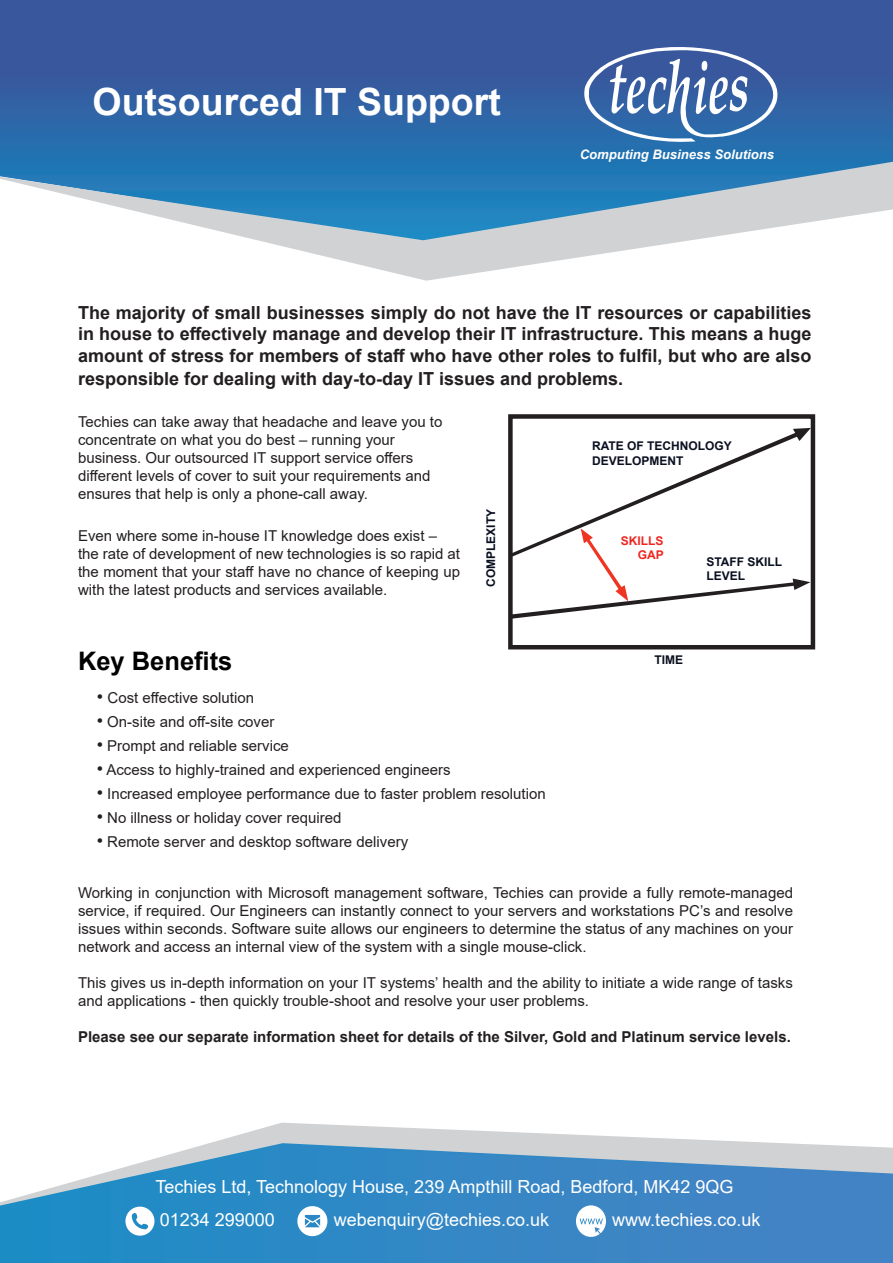
<style>
.page{position:relative;width:893px;height:1263px;background:#fff}
.page>*{position:absolute;margin:0;border:0;box-sizing:border-box;transform-origin:0 0}
.t1{font:700 37.5px "Arial";color:#fff}
.t2{font:700 25.5px "Arial";color:#000}
.t3{font:700 18px/21.6px "Arial";color:#231f20;text-align:justify}
.t4{font:18px "Arial";color:#fff}
.t5{font:15px/18px "Arial";color:#231f20;text-align:justify}
.t6{font:700 15px "Arial";color:#231f20}
.t7{font:italic 700 13.05px "Arial";color:#fff}
.t8{font:700 12px "Arial";color:#0a1020}
.t9{font:700 12px "Arial";color:#ee2823}
.s1{font-size:18px}
</style>
<div class="page">
<svg style="left:214px;top:1123px;width:535px;height:19px"></svg>
<svg style="left:0;top:0;width:893px;height:162px;background:#325fa2"></svg>
<svg style="left:0;top:162px;width:893px;height:119px"></svg>
<svg style="left:0;top:1142px;width:893px;height:121px;background:#5297ca"></svg>
<svg style="left:576px;top:1205px;width:30px;height:32px"></svg>
<svg style="left:580px;top:40px;width:200px;height:107px;background:#577cb3"></svg>
<svg style="left:125px;top:1206px;width:29px;height:30px"></svg>
<svg style="left:297px;top:1206px;width:30px;height:30px"></svg>
<div style="left:508px;top:414px;width:307px;height:235px;border:4px solid #231f20"></div>
<svg style="left:511px;top:428px;width:300px;height:191px"></svg>
<p class="t1" style="left:92px;top:75px;width:410px">Outsourced IT Support</p>
<p class="t7" style="left:580px;top:146px;width:196px">Computing Business Solutions</p>
<p class="t3" style="left:78px;top:302px;width:735px">The majority of small businesses simply do not have the IT resources or capabilities in house to effectively manage and develop their IT infrastructure. This means a huge amount of stress for members of staff who have other roles to fulfil, but who are also</p>
<p class="t3" style="left:78px;top:368px;width:547px">responsible for dealing with day-to-day IT issues and problems.</p>
<p class="t5" style="left:78px;top:413px;width:366px">Techies can take away that headache and leave you to</p>
<p class="t5" style="left:78px;top:431px;width:318px">concentrate on what you do best – running your</p>
<p class="t5" style="left:78px;top:449px;width:337px">business. Our outsourced IT support service offers</p>
<p class="t5" style="left:78px;top:467px;width:354px">different levels of cover to suit your requirements and</p>
<p class="t5" style="left:78px;top:485px;width:291px">ensures that help is only a phone-call away.</p>
<p class="t5" style="left:78px;top:527px;width:361px">Even where some in-house IT knowledge does exist –</p>
<p class="t5" style="left:78px;top:545px;width:384px">the rate of development of new technologies is so rapid at the moment that your staff have no chance of keeping up with the latest products and services available.</p>
<p class="t8" style="left:482px;top:587px;width:80px;rotate:-90deg">COMPLEXITY</p>
<p class="t8" style="left:592px;top:438px;width:141px">RATE OF TECHNOLOGY</p>
<p class="t8" style="left:592px;top:452px;width:93px">DEVELOPMENT</p>
<p class="t9" style="left:621px;top:532px;width:44px">SKILLS</p>
<p class="t9" style="left:638px;top:546px;width:28px">GAP</p>
<p class="t8" style="left:706px;top:553px;width:77px">STAFF SKILL</p>
<p class="t8" style="left:706px;top:567px;width:40px">LEVEL</p>
<p class="t2" style="left:78px;top:643px;width:156px">Key Benefits</p>
<p class="t5" style="left:97px;top:689px;width:159px"><span class="s1">•</span> Cost effective solution</p>
<p class="t5" style="left:97px;top:713px;width:179px"><span class="s1">•</span> On-site and off-site cover</p>
<p class="t5" style="left:97px;top:737px;width:194px"><span class="s1">•</span> Prompt and reliable service</p>
<p class="t5" style="left:97px;top:761px;width:355px"><span class="s1">•</span> Access to highly-trained and experienced engineers</p>
<p class="t5" style="left:97px;top:785px;width:450px"><span class="s1">•</span> Increased employee performance due to faster problem resolution</p>
<p class="t5" style="left:97px;top:809px;width:246px"><span class="s1">•</span> No illness or holiday cover required</p>
<p class="t5" style="left:97px;top:833px;width:313px"><span class="s1">•</span> Remote server and desktop software delivery</p>
<p class="t5" style="left:78px;top:884px;width:716px">Working in conjunction with Microsoft management software, Techies can provide a fully remote-managed service, if required. Our Engineers can instantly connect to your servers and workstations PC’s and resolve issues within seconds. Software suite allows our engineers to determine the status of any machines on your network and access an internal view of the system with a single mouse-click.</p>
<p class="t5" style="left:78px;top:974px;width:716px">This gives us in-depth information on your IT systems’ health and the ability to initiate a wide range of tasks and applications - then quickly trouble-shoot and resolve your user problems.</p>
<p class="t6" style="left:78px;top:1026px;width:714px">Please see our separate information sheet for details of the Silver, Gold and Platinum service levels.</p>
<p class="t8" style="left:655px;top:651px;width:30px">TIME</p>
<p class="t4" style="left:155px;top:1174px;width:579px">Techies Ltd, Technology House, 239 Ampthill Road, Bedford, MK42 9QG</p>
<p class="t4" style="left:160px;top:1207px;width:117px">01234 299000</p>
<p class="t4" style="left:334px;top:1207px;width:217px">webenquiry@techies.co.uk</p>
<p class="t4" style="left:612px;top:1207px;width:150px">www.techies.co.uk</p>
</div>
